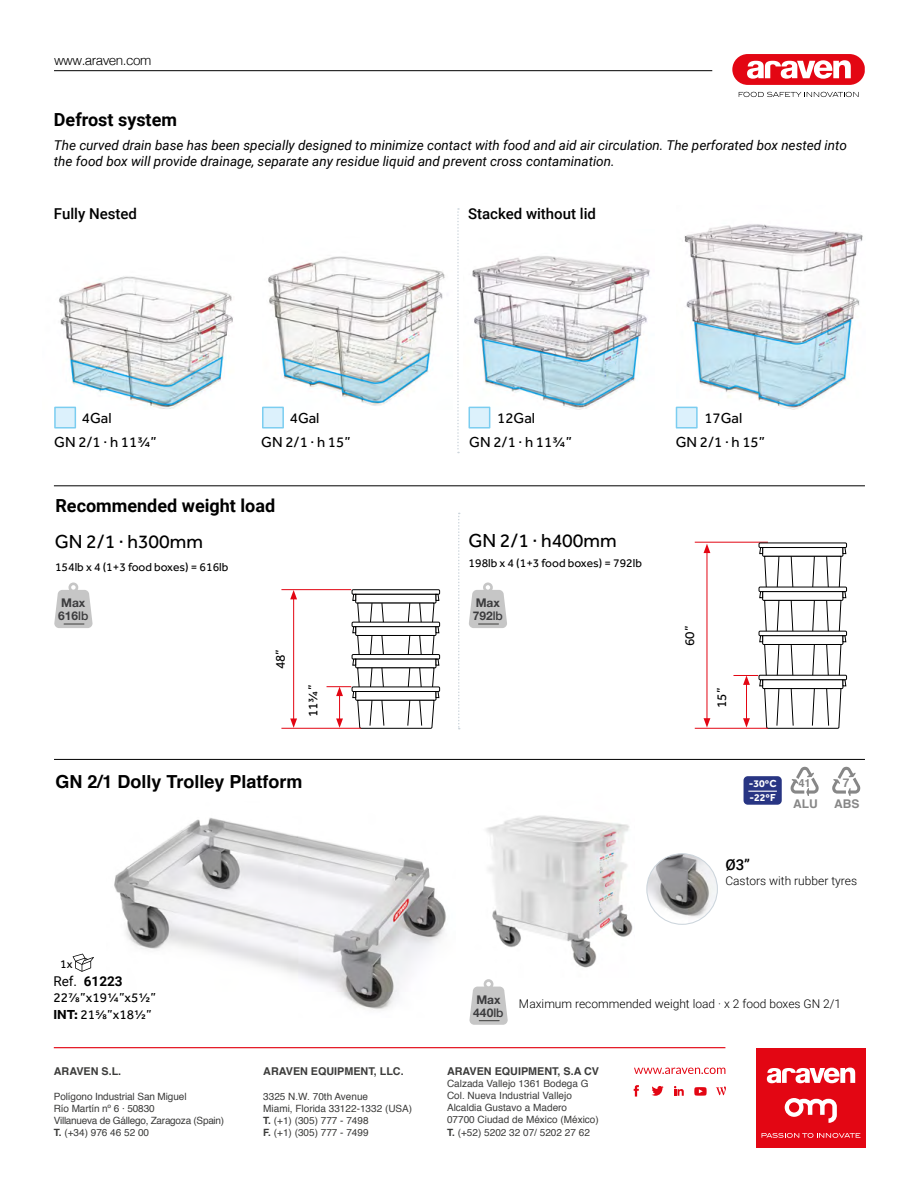
<style>
.page{position:relative;width:919px;height:1187px;background:#fff}
.page>*{position:absolute;margin:0;border:0;box-sizing:border-box;transform-origin:0 0}
.t1{font:19.5px "Effra";color:#000}
.t2{font:700 18px "Roboto";color:#000}
.t3{font:700 18px "Helvetica";color:#000}
.t4{font:15px "Effra";color:#000}
.t5{font:500 15px "Roboto";color:#000}
.t6{font:italic 13.5px/16.2px "Roboto";color:#000}
.t7{font:13.5px/16.2px "Effra";color:#000}
.t8{font:300 13.5px "Helvetica";letter-spacing:-.04em;color:#000}
.t9{font:700 13.5px "Roboto";color:#000}
.t10{font:300 12px "Roboto";color:#000}
.t11{font:12px "Effra";color:#000}
.t12{font:700 12px "Helvetica Neue LT Std";color:#3c3c3e}
.t13{font:700 12px "Helvetica";color:#878787}
.t14{font:700 11.25px "Helvetica";color:#878787}
.t15{font:700 10.8px "Helvetica";color:#3c3c3b}
.t16{font:700 10.5px "Effra";color:#fff}
.t17{font:10.05px/12px "Helvetica";color:#3c3c3b}
.s1{font-weight:500}
.s2{font-weight:400}
.s3{font-weight:700}
</style>
<div class="page">
<hr style="left:54px;top:1046px;width:671px;height:2px;background:#e30613">
<svg style="left:634px;top:1067px;width:91px;height:6px"></svg>
<svg style="left:633px;top:1085px;width:5px;height:11px"></svg>
<svg style="left:651px;top:1086px;width:12px;height:9px"></svg>
<svg style="left:674px;top:1086px;width:9px;height:9px"></svg>
<svg style="left:694px;top:1087px;width:12px;height:8px"></svg>
<svg style="left:716px;top:1086px;width:10px;height:9px"></svg>
<div style="left:756px;top:1047px;width:109px;height:100px;background:#e30613"></div>
<svg style="left:784px;top:1098px;width:52px;height:24px"></svg>
<svg style="left:766px;top:1067px;width:89px;height:16px"></svg>
<svg style="left:761px;top:1133px;width:99px;height:4px"></svg>
<hr style="left:54px;top:70px;width:658px;height:1px;background:#000">
<svg style="left:732px;top:54px;width:132px;height:31px"></svg>
<svg style="left:738px;top:92px;width:120px;height:5px"></svg>
<img style="left:268px;top:256px;width:177px;height:150px">
<img style="left:472px;top:256px;width:178px;height:154px">
<img style="left:59px;top:276px;width:174px;height:134px">
<img style="left:684px;top:224px;width:179px;height:186px">
<img style="left:114px;top:818px;width:332px;height:192px">
<img style="left:486px;top:815px;width:147px;height:153px">
<svg style="left:73px;top:953px;width:21px;height:18px"></svg>
<img style="left:646px;top:853px;width:71px;height:71px;border-radius:35px">
<div style="left:646px;top:853px;width:71px;height:71px;border:1px solid #ccd5dc;border-radius:50%"></div>
<hr style="left:54px;top:759px;width:810px;height:1px;background:#000">
<hr style="left:54px;top:485px;width:810px;height:1px;background:#000">
<svg style="left:790px;top:766px;width:28px;height:30px"></svg>
<svg style="left:832px;top:766px;width:28px;height:30px"></svg>
<div style="left:743px;top:776px;width:38px;height:28px;background:#283583;border-radius:4px"></div>
<svg style="left:748px;top:790px;width:28px;height:1px"></svg>
<svg style="left:54px;top:406px;width:22px;height:22px"></svg>
<div style="left:468px;top:406px;width:22px;height:22px;background:linear-gradient(to right,#dcf1fc,#d8effc)"></div>
<svg style="left:262px;top:406px;width:22px;height:22px"></svg>
<svg style="left:675px;top:406px;width:22px;height:22px"></svg>
<svg style="left:457px;top:208px;width:2px;height:245px"></svg>
<svg style="left:458px;top:513px;width:1px;height:216px"></svg>
<hr style="left:694px;top:542px;width:73px;height:1px;background:#e30613">
<div style="left:758px;top:542px;width:88px;height:6px;border:1px solid #000"></div>
<hr style="left:694px;top:728px;width:73px;height:1px;background:#e30613">
<svg style="left:733px;top:546px;width:113px;height:213px"></svg>
<hr style="left:706px;top:550px;width:1px;height:170px;background:#e30613">
<svg style="left:703px;top:544px;width:7px;height:9px"></svg>
<svg style="left:703px;top:718px;width:7px;height:9px"></svg>
<div style="left:351px;top:589px;width:89px;height:5px;border:1px solid #000"></div>
<hr style="left:281px;top:728px;width:80px;height:1px;background:#e30613">
<hr style="left:281px;top:589px;width:70px;height:1px;background:#e30613">
<svg style="left:326px;top:593px;width:114px;height:136px"></svg>
<hr style="left:293px;top:597px;width:1px;height:123px;background:#e30613">
<svg style="left:290px;top:590px;width:7px;height:9px"></svg>
<svg style="left:290px;top:718px;width:7px;height:9px"></svg>
<svg style="left:469px;top:979px;width:38px;height:45px"></svg>
<svg style="left:469px;top:582px;width:38px;height:46px"></svg>
<svg style="left:54px;top:582px;width:38px;height:46px"></svg>
<h3 class="t8" style="left:54px;top:48px;width:99px">www.araven.com</h3>
<h2 class="t2" style="left:54px;top:107px;width:125px">Defrost system</h2>
<h3 class="t6" style="left:54px;top:136px;width:794px">The curved drain base has been specially designed to minimize contact with food and aid air circulation. The perforated box nested into the food box will provide drainage, separate any residue liquid and prevent cross contamination.</h3>
<h3 class="t5" style="left:54px;top:204px;width:85px">Fully Nested</h3>
<h3 class="t5" style="left:468px;top:204px;width:129px">Stacked without lid</h3>
<h3 class="t4" style="left:82px;top:409px;width:31px">4Gal</h3>
<h3 class="t4" style="left:290px;top:409px;width:31px">4Gal</h3>
<h3 class="t4" style="left:497px;top:409px;width:39px">12Gal</h3>
<h3 class="t4" style="left:704px;top:409px;width:39px">17Gal</h3>
<h3 class="t4" style="left:54px;top:433px;width:104px">GN 2/1 · h 11¾”</h3>
<h3 class="t4" style="left:261px;top:433px;width:91px">GN 2/1 · h 15”</h3>
<h3 class="t4" style="left:469px;top:433px;width:104px">GN 2/1 · h 11¾”</h3>
<h3 class="t4" style="left:675px;top:433px;width:91px">GN 2/1 · h 15”</h3>
<h2 class="t2" style="left:55px;top:493px;width:221px">Recommended weight load</h2>
<h1 class="t1" style="left:55px;top:530px;width:150px">GN 2/1 · h300mm</h1>
<p class="t11" style="left:55px;top:559px;width:175px">154lb x 4 (1+3 food boxes) = 616lb</p>
<p class="t12" style="left:61px;top:595px;width:26px">Max</p>
<p class="t12" style="left:58px;top:608px;width:32px">616<span class="s1">lb</span></p>
<h3 class="t7" style="left:272px;top:669px;width:22px;rotate:-90deg">48”</h3>
<h3 class="t7" style="left:304px;top:717px;width:34px;rotate:-90deg">11¾”</h3>
<h2 class="t3" style="left:55px;top:766px;width:249px">GN 2/1 Dolly Trolley Platform</h2>
<p class="t11" style="left:60px;top:956px;width:14px">1x</p>
<h3 class="t9" style="left:53px;top:971px;width:71px"><span class="s2">Ref.</span> 61223</h3>
<h3 class="t7" style="left:53px;top:989px;width:104px">22⅞”x19¼”x5½”<br><span class="s3">INT:</span> 21⅝”x18½”</h3>
<p class="t15" style="left:54px;top:1062px;width:69px">ARAVEN S.L.</p>
<p class="t17" style="left:54px;top:1090px;width:172px">Polígono Industrial San Miguel<br>Río Martín nº 6 · 50830<br>Villanueva de Gállego, Zaragoza (Spain)<br><span class="s3">T.</span> (+34) 976 46 52 00</p>
<p class="t15" style="left:263px;top:1062px;width:142px">ARAVEN EQUIPMENT, LLC.</p>
<p class="t17" style="left:263px;top:1090px;width:150px">3325 N.W. 70th Avenue<br>Miami, Florida 33122-1332 (USA)<br><span class="s3">T.</span> (+1) (305) 777 - 7498<br><span class="s3">F.</span> (+1) (305) 777 - 7499</p>
<h1 class="t1" style="left:468px;top:529px;width:150px">GN 2/1 · h400mm</h1>
<p class="t11" style="left:468px;top:556px;width:175px">198lb x 4 (1+3 food boxes) = 792lb</p>
<p class="t12" style="left:475px;top:595px;width:26px">Max</p>
<p class="t12" style="left:472px;top:608px;width:32px">792<span class="s1">lb</span></p>
<h3 class="t7" style="left:681px;top:646px;width:22px;rotate:-90deg">60”</h3>
<h3 class="t7" style="left:713px;top:708px;width:22px;rotate:-90deg">15”</h3>
<p class="t14" style="left:798px;top:773px;width:14px">41</p>
<p class="t16" style="left:748px;top:777px;width:29px">-30ºC</p>
<p class="t13" style="left:842px;top:773px;width:8px">7</p>
<p class="t16" style="left:749px;top:791px;width:28px">-22ºF</p>
<p class="t13" style="left:834px;top:794px;width:27px">ABS</p>
<p class="t13" style="left:793px;top:794px;width:26px">ALU</p>
<h3 class="t5" style="left:725px;top:854px;width:26px">Ø3”</h3>
<p class="t10" style="left:725px;top:872px;width:133px">Castors with rubber tyres</p>
<p class="t12" style="left:476px;top:992px;width:26px">Max</p>
<p class="t12" style="left:473px;top:1004px;width:32px">440<span class="s1">lb</span></p>
<p class="t10" style="left:519px;top:995px;width:324px">Maximum recommended weight load · x 2 food boxes GN 2/1</p>
<p class="t15" style="left:447px;top:1062px;width:153px">ARAVEN EQUIPMENT, S.A CV</p>
<p class="t17" style="left:447px;top:1077px;width:153px">Calzada Vallejo 1361 Bodega G<br>Col. Nueva Industrial Vallejo<br>Alcaldia Gustavo a Madero<br>07700 Ciudad de México (México)<br><span class="s3">T.</span> (+52) 5202 32 07/ 5202 27 62</p>
</div>
